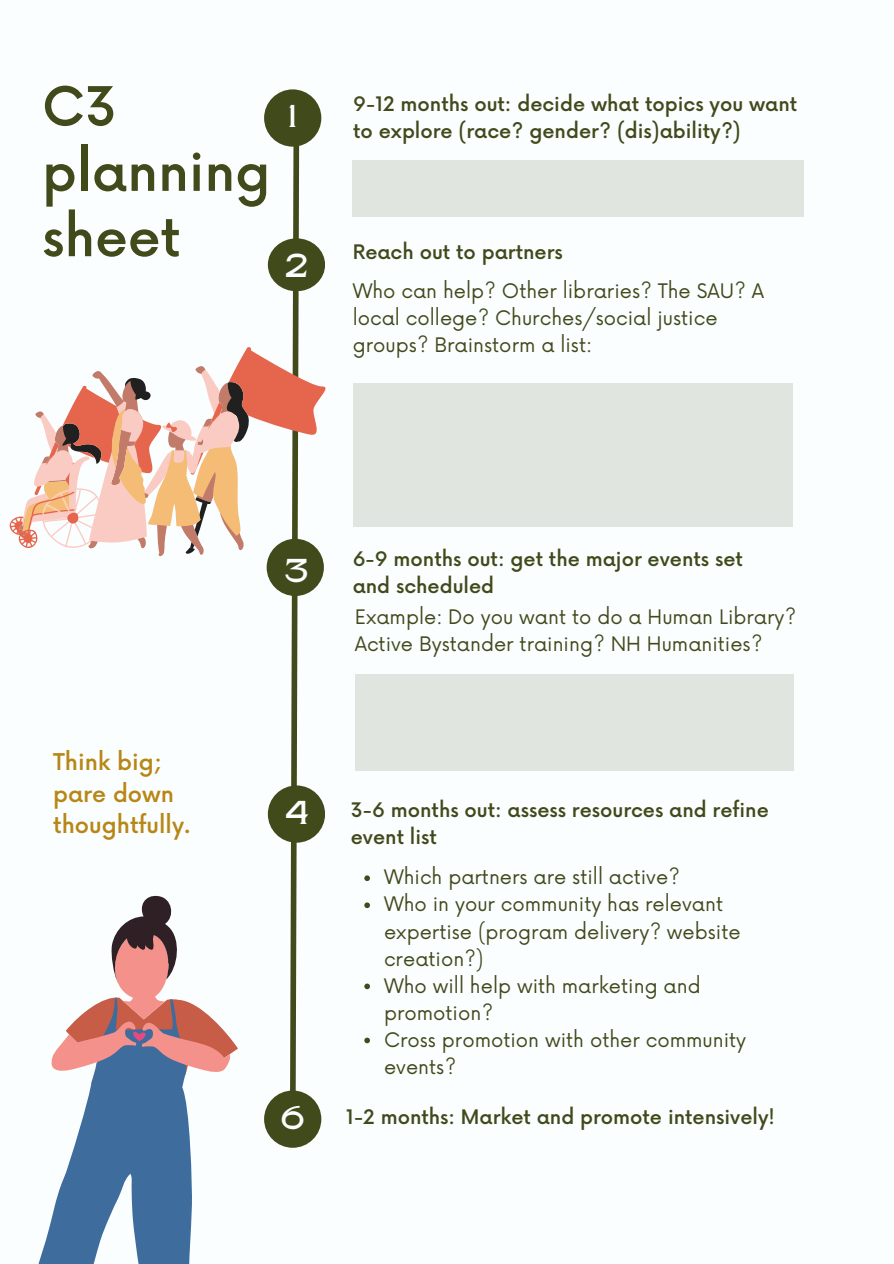
<style>
.page{position:relative;width:894px;height:1264px;background:#fff}
.page>*{position:absolute;margin:0;border:0;box-sizing:border-box;transform-origin:0 0}
.t1{font:500 52.5px/65.2px "Now";color:#414a1b}
.t2{font:700 33px "Rasputin";color:#fafeff}
.t3{font:700 31.5px "Rasputin";color:#fafeff}
.t4{font:500 22.5px/31.5px "Now";color:#b88615}
.t5{font:19.5px/27px "Now";color:#414a1b}
.t6{font:500 19.5px/27px "Now";color:#414a1b}
</style>
<div class="page">
<div style="left:0;top:0;width:893px;height:1263px;background:#fafeff"></div>
<div style="left:264px;top:89px;width:57px;height:58px;background:#414a1b;border-radius:50%"></div>
<div style="left:352px;top:383px;width:440px;height:143px;background:#e0e5df"></div>
<div style="left:354px;top:673px;width:439px;height:97px;background:#e0e5df"></div>
<div style="left:352px;top:160px;width:451px;height:57px;background:#e0e5df"></div>
<svg style="left:9px;top:99px;width:317px;height:1164px"></svg>
<svg style="left:364px;top:875px;width:6px;height:6px"></svg>
<svg style="left:364px;top:902px;width:6px;height:6px"></svg>
<svg style="left:364px;top:983px;width:6px;height:6px"></svg>
<svg style="left:364px;top:1037px;width:6px;height:6px"></svg>
<h1 class="t1" style="left:42px;top:77px;width:230px">C3 planning sheet</h1>
<h3 class="t3" style="left:288px;top:99px;width:11px">1</h3>
<h2 class="t2" style="left:284px;top:247px;width:25px">2</h2>
<p class="t6" style="left:353px;top:92px;width:445px">9-12 months out: decide what topics you want to explore (race? gender? (dis)ability?)</p>
<p class="t6" style="left:352px;top:240px;width:211px">Reach out to partners</p>
<p class="t5" style="left:352px;top:279px;width:413px">Who can help? Other libraries? The SAU? A local college? Churches/social justice groups? Brainstorm a list:</p>
<p class="t4" style="left:53px;top:747px;width:139px">Think big; pare down thoughtfully.</p>
<h2 class="t2" style="left:284px;top:552px;width:26px">3</h2>
<p class="t6" style="left:352px;top:546px;width:391px">6-9 months out: get the major events set and scheduled</p>
<p class="t5" style="left:354px;top:604px;width:443px">Example: Do you want to do a Human Library?<br>Active Bystander training? NH Humanities?</p>
<h2 class="t2" style="left:285px;top:794px;width:26px">4</h2>
<h2 class="t2" style="left:280px;top:1099px;width:26px">6</h2>
<p class="t6" style="left:351px;top:798px;width:419px">3-6 months out: assess resources and refine event list</p>
<p class="t5" style="left:384px;top:864px;width:363px">Which partners are still active?<br>Who in your community has relevant expertise (program delivery? website creation?)<br>Who will help with marketing and promotion?<br>Cross promotion with other community events?</p>
<p class="t6" style="left:346px;top:1104px;width:430px">1-2 months: Market and promote intensively!</p>
</div>
